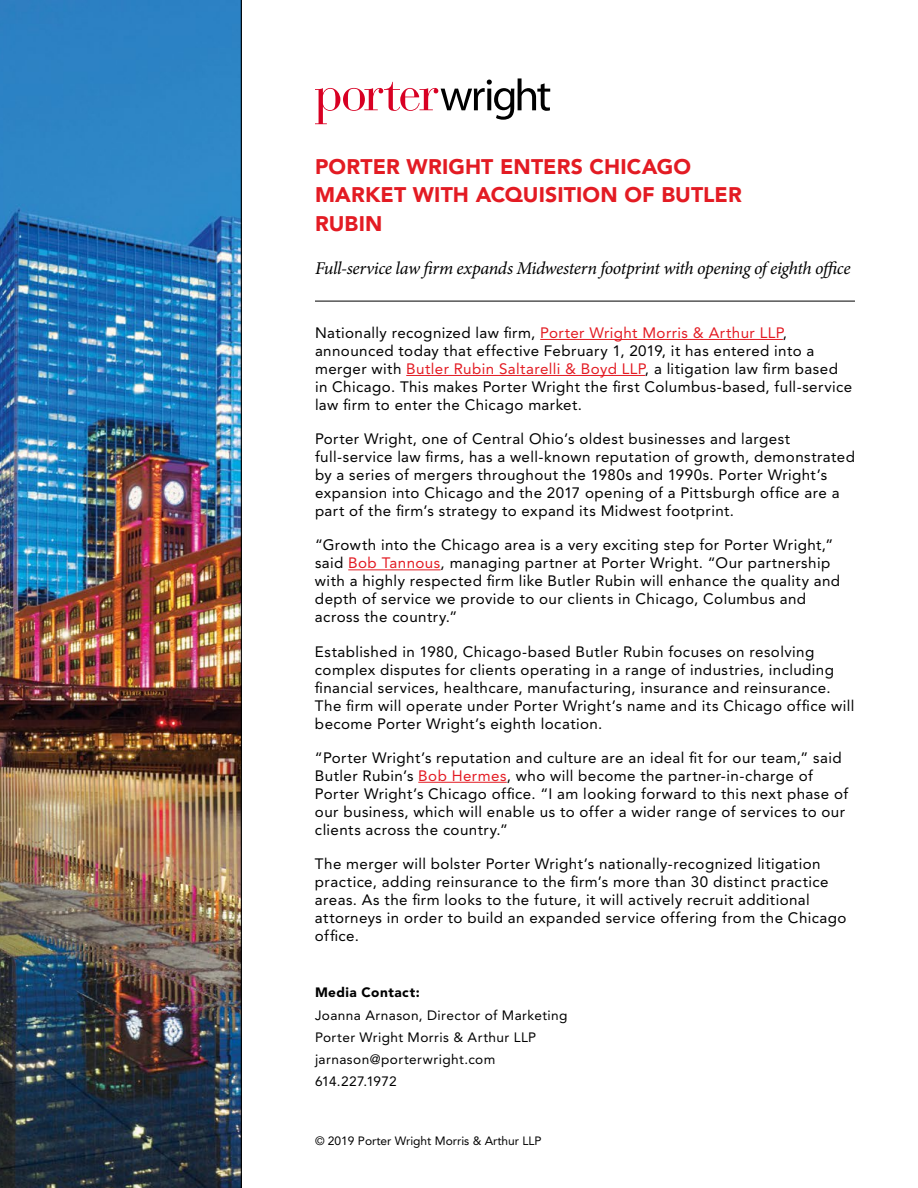
<style>
.page{position:relative;width:918px;height:1188px;background:#fff}
.page>*{position:absolute;margin:0;border:0;box-sizing:border-box;transform-origin:0 0}
.t1{font:900 21px/28.5px "Avenir LT Std";letter-spacing:.005em;color:#e31b23}
.t2{font:italic 18px "Minion Pro";letter-spacing:-.025em;color:#000}
.t3{font:15px/18px "Avenir LT Std";letter-spacing:.025em;color:#000}
.t4{font:13.5px/22.2px "Avenir LT Std";letter-spacing:.03em;color:#000}
.t5{font:900 13.5px "Avenir LT Std";letter-spacing:.035em;color:#000}
.t6{font:12px "Avenir LT Std";color:#000}
.s1{color:#e31b23}
</style>
<div class="page">
<img style="left:0;top:0;width:242px;height:1188px">
<hr style="left:540px;top:339px;width:243px;height:1px;background:#e31b23">
<hr style="left:406px;top:375px;width:239px;height:1px;background:#e31b23">
<hr style="left:348px;top:569px;width:93px;height:1px;background:#e31b23">
<hr style="left:418px;top:782px;width:89px;height:1px;background:#e31b23">
<hr style="left:315px;top:301px;width:540px;height:1px;background:#000">
<svg style="left:315px;top:78px;width:235px;height:46px"></svg>
<h1 class="t1" style="left:315px;top:152px;width:428px">PORTER WRIGHT ENTERS CHICAGO<br>MARKET WITH ACQUISITION OF BUTLER<br>RUBIN</h1>
<p class="t2" style="left:315px;top:256px;width:537px">Full-service law firm expands Midwestern footprint with opening of eighth office</p>
<p class="t3" style="left:315px;top:324px;width:539px">Nationally recognized law firm, <span class="s1">Porter Wright Morris &amp; Arthur LLP</span>, announced today that effective February 1, 2019, it has entered into a merger with <span class="s1">Butler Rubin Saltarelli &amp; Boyd LLP</span>, a litigation law firm based in Chicago. This makes Porter Wright the first Columbus-based, full-service law firm to enter the Chicago market.</p>
<p class="t3" style="left:315px;top:430px;width:542px">Porter Wright, one of Central Ohio’s oldest businesses and largest full-service law firms, has a well-known reputation of growth, demonstrated by a series of mergers throughout the 1980s and 1990s. Porter Wright’s expansion into Chicago and the 2017 opening of a Pittsburgh office are a part of the firm’s strategy to expand its Midwest footprint.</p>
<p class="t3" style="left:315px;top:536px;width:527px">“Growth into the Chicago area is a very exciting step for Porter Wright,” said <span class="s1">Bob Tannous</span>, managing partner at Porter Wright. “Our partnership with a highly respected firm like Butler Rubin will enhance the quality and depth of service we provide to our clients in Chicago, Columbus and across the country.”</p>
<p class="t3" style="left:315px;top:642px;width:541px">Established in 1980, Chicago-based Butler Rubin focuses on resolving complex disputes for clients operating in a range of industries, including financial services, healthcare, manufacturing, insurance and reinsurance.<br>The firm will operate under Porter Wright’s name and its Chicago office will become Porter Wright’s eighth location.</p>
<p class="t3" style="left:315px;top:749px;width:535px">“Porter Wright’s reputation and culture are an ideal fit for our team,” said Butler Rubin’s <span class="s1">Bob Hermes</span>, who will become the partner-in-charge of Porter Wright’s Chicago office. “I am looking forward to this next phase of our business, which will enable us to offer a wider range of services to our clients across the country.”</p>
<p class="t3" style="left:315px;top:855px;width:533px">The merger will bolster Porter Wright’s nationally-recognized litigation practice, adding reinsurance to the firm’s more than 30 distinct practice areas. As the firm looks to the future, it will actively recruit additional attorneys in order to build an expanded service offering from the Chicago office.</p>
<p class="t5" style="left:315px;top:985px;width:106px">Media Contact:</p>
<p class="t4" style="left:315px;top:1004px;width:254px">Joanna Arnason, Director of Marketing<br>Porter Wright Morris &amp; Arthur LLP jarnason@porterwright.com<br>614.227.1972</p>
<p class="t6" style="left:315px;top:1134px;width:228px">© 2019 Porter Wright Morris &amp; Arthur LLP</p>
</div>
